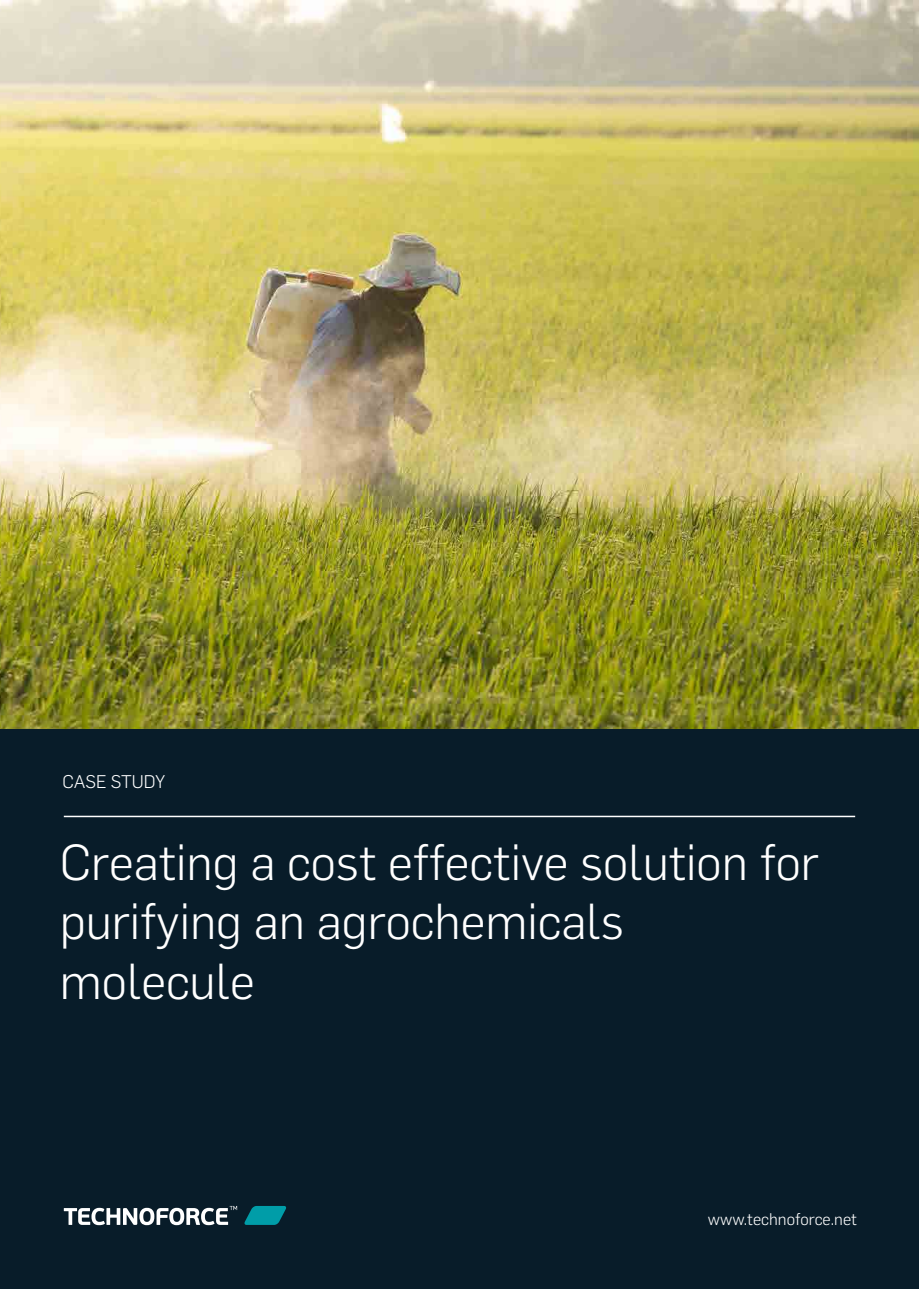
<style>
.page{position:relative;width:919px;height:1289px;background:#fff}
.page>*{position:absolute;margin:0;border:0;box-sizing:border-box;transform-origin:0 0}
.t1{font:300 49.5px/59.4px "Flama";color:#fff}
.t2{font:300 18px "Flama";color:#fff}
.t3{font:300 16.5px "Flama";color:#fff}
</style>
<div class="page">
<div style="left:0;top:0;width:918px;height:1288px;background:#081c29"></div>
<svg style="left:64px;top:1205px;width:173px;height:20px"></svg>
<svg style="left:244px;top:1206px;width:42px;height:18px"></svg>
<hr style="left:64px;top:815px;width:791px;height:2px;background:#fff">
<img style="left:0;top:0;width:918px;height:728px">
<p class="t2" style="left:63px;top:771px;width:104px">CASE STUDY</p>
<p class="t1" style="left:60px;top:832px;width:760px">Creating a cost effective solution for purifying an agrochemicals molecule</p>
<p class="t3" style="left:707px;top:1209px;width:151px">www.technoforce.net</p>
</div>
